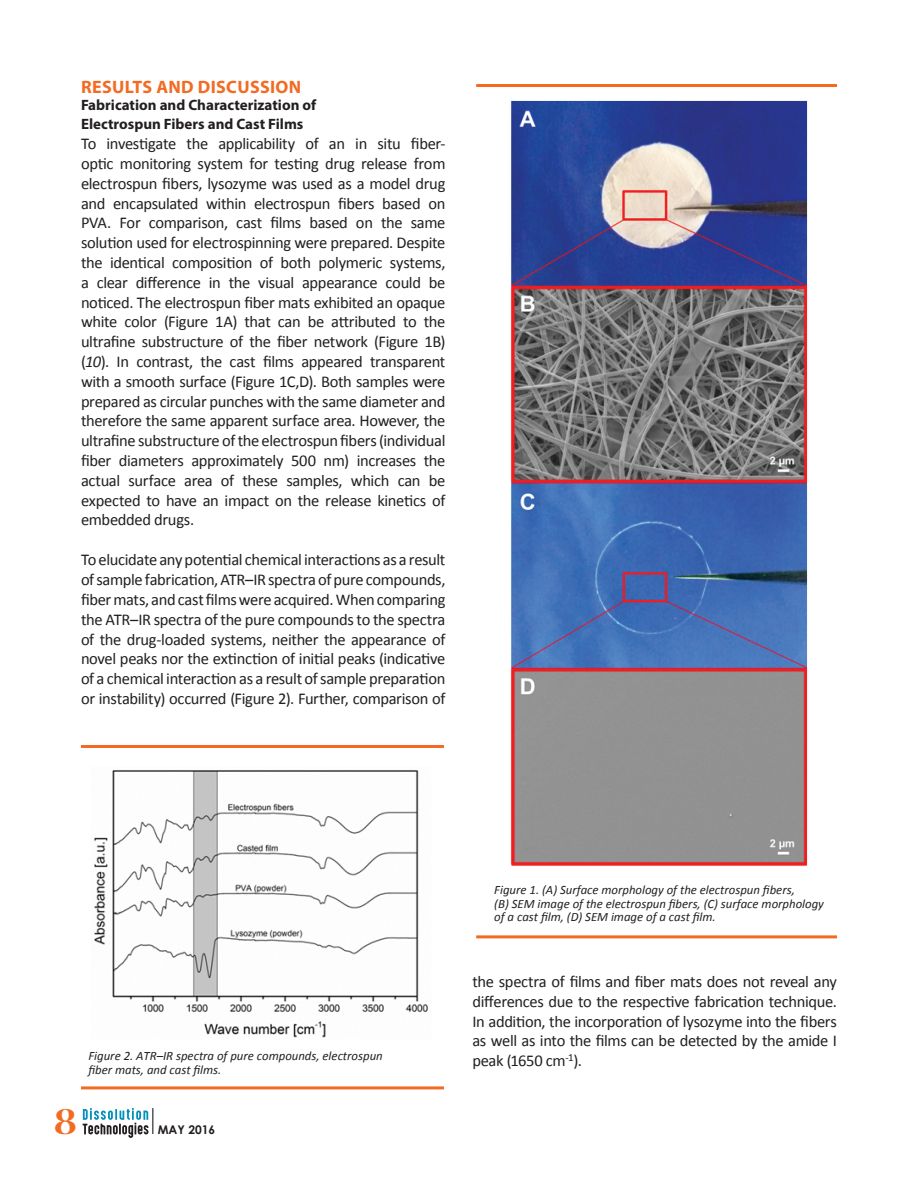
<style>
.page{position:relative;width:918px;height:1188px;background:#fff}
.page>*{position:absolute;margin:0;border:0;box-sizing:border-box;transform-origin:0 0}
.t1{font:700 42px "Nueva Std";color:#f36b23}
.Header_1{font:700 18px "Myriad Pro";letter-spacing:.02em;color:#f36b23}
.BODY_COPY{font:16.5px/19.8px "Calibri";letter-spacing:-.02em;color:#231f20;text-align:justify}
.Header_2{font:700 15px/19.8px "Myriad Pro";color:#231f20}
.t2{font:italic 12.75px/13.5px "Calibri";color:#231f20}
.t3{font:700 12px "Century Gothic";color:#231f20}
.s1{font-style:italic}
</style>
<div class="page">
<svg style="left:83px;top:1108px;width:70px;height:30px"></svg>
<hr style="left:476px;top:84px;width:361px;height:3px;background:#f36b23">
<hr style="left:476px;top:935px;width:361px;height:3px;background:#f36b23">
<img style="left:511px;top:101px;width:297px;height:765px">
<hr style="left:81px;top:745px;width:363px;height:3px;background:#f36b23">
<hr style="left:81px;top:1086px;width:363px;height:3px;background:#f36b23">
<img style="left:94px;top:770px;width:334px;height:268px">
<p class="Header_1" style="left:81px;top:75px;width:222px">RESULTS AND DISCUSSION</p>
<p class="Header_2" style="left:81px;top:94px;width:237px">Fabrication and Characterization of<br>Electrospun Fibers and Cast Films</p>
<p class="BODY_COPY" style="left:81px;top:134px;width:366px">To investigate the applicability of an in situ fiber&shy;optic monitoring system for testing drug release from electrospun fibers, lysozyme was used as a model drug and encapsulated within electrospun fibers based on PVA. For comparison, cast films based on the same solution used for electrospinning were prepared. Despite the identical composition of both polymeric systems, a clear difference in the visual appearance could be noticed. The electrospun fiber mats exhibited an opaque white color (Figure 1A) that can be attributed to the ultrafine substructure of the fiber network (Figure 1B) (<span class="s1">10</span>). In contrast, the cast films appeared transparent with a smooth surface (Figure 1C,D). Both samples were prepared as circular punches with the same diameter and therefore the same apparent surface area. However, the ultrafine substructure of the electrospun fibers (individual fiber diameters approximately 500 nm) increases the actual surface area of these samples, which can be expected to have an impact on the release kinetics of embedded drugs.</p>
<p class="BODY_COPY" style="left:81px;top:550px;width:366px">To elucidate any potential chemical interactions as a result of sample fabrication, ATR–IR spectra of pure compounds, fiber mats, and cast films were acquired. When comparing the ATR–IR spectra of the pure compounds to the spectra of the drug-loaded systems, neither the appearance of novel peaks nor the extinction of initial peaks (indicative of a chemical interaction as a result of sample preparation or instability) occurred (Figure 2). Further, comparison of</p>
<p class="t2" style="left:88px;top:1049px;width:296px">Figure 2. ATR–IR spectra of pure compounds, electrospun fiber mats, and cast films.</p>
<h1 class="t1" style="left:54px;top:1102px;width:24px">8</h1>
<p class="t3" style="left:158px;top:1121px;width:59px">MAY 2016</p>
<p class="t2" style="left:494px;top:883px;width:331px">Figure 1. (A) Surface morphology of the electrospun fibers,<br>(B) SEM image of the electrospun fibers, (C) surface morphology of a cast film, (D) SEM image of a cast film.</p>
<p class="BODY_COPY" style="left:472px;top:972px;width:366px">the spectra of films and fiber mats does not reveal any differences due to the respective fabrication technique.<br>In addition, the incorporation of lysozyme into the fibers as well as into the films can be detected by the amide I peak (1650 cm<sup>-1</sup>).</p>
</div>
